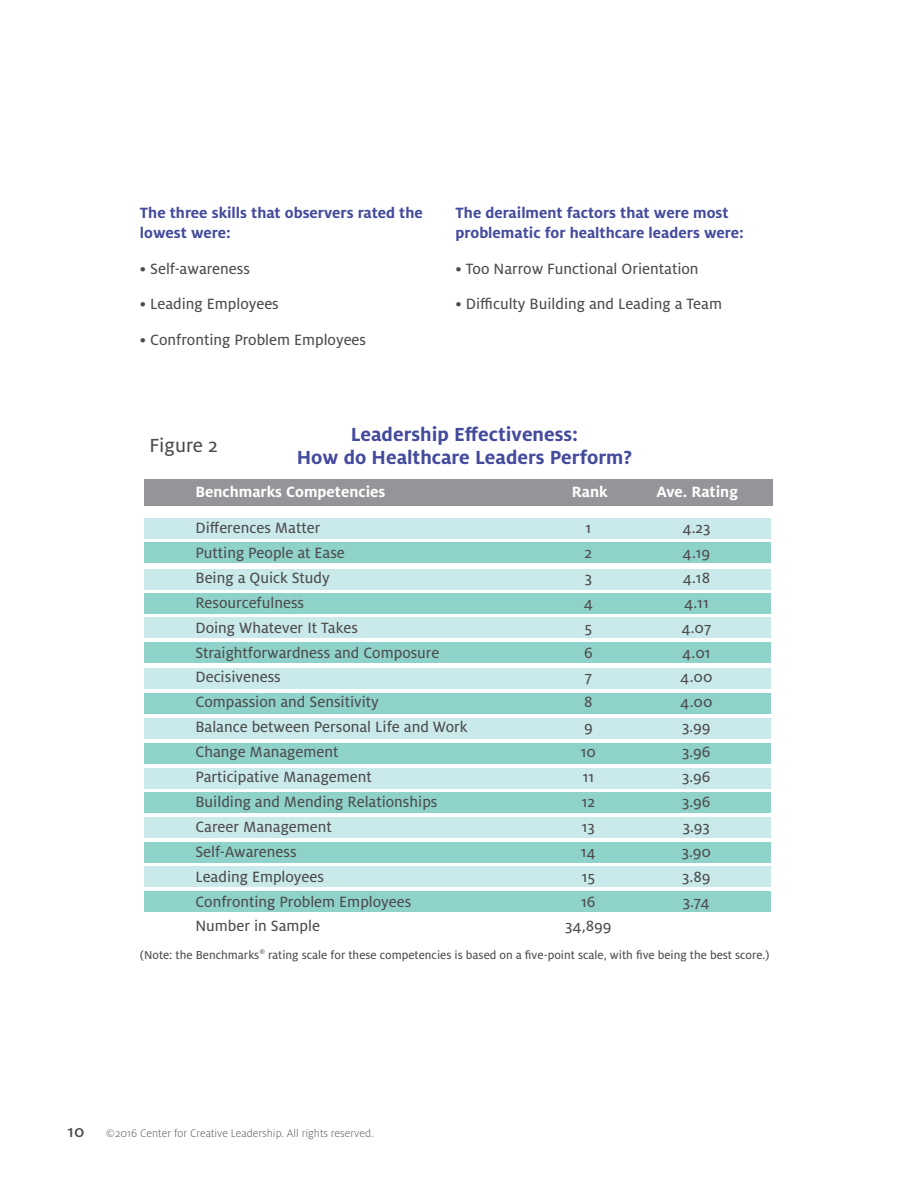
<style>
.page{position:relative;width:918px;height:1188px;background:#fff}
.page>*{position:absolute;margin:0;border:0;box-sizing:border-box;transform-origin:0 0}
.t1{font:700 21px/22.5px "Milo Pro";color:#444b9c;text-align:center}
.t2{font:21px "Milo Pro Text";color:#4d4d4f}
.t3{font:16.5px "Milo Pro Text";color:#4d4d4f}
.t4{font:700 16.5px/19.5px "Milo Pro";color:#444b9c}
.t5{font:700 16.5px "Milo Pro";color:#fff}
.t6{font:12.75px "Milo Pro Text";color:#4d4d4f}
.t7{font:300 12px "Milo Pro";color:#5e6367}
.s1{font-weight:500;font-size:18px;color:#4d4d4f}
</style>
<div class="page">
<div style="left:144px;top:479px;width:629px;height:27px;background:#939598"></div>
<div style="left:144px;top:518px;width:627px;height:20px;background:#c9e9eb"></div>
<div style="left:144px;top:569px;width:627px;height:20px;background:#c9e9eb"></div>
<div style="left:144px;top:617px;width:627px;height:21px;background:#c9e9eb"></div>
<div style="left:144px;top:669px;width:627px;height:20px;background:#c9e9eb"></div>
<div style="left:144px;top:718px;width:627px;height:21px;background:#c9e9eb"></div>
<div style="left:144px;top:768px;width:627px;height:20px;background:#c9e9eb"></div>
<div style="left:144px;top:817px;width:627px;height:21px;background:#c9e9eb"></div>
<div style="left:144px;top:867px;width:627px;height:20px;background:#c9e9eb"></div>
<div style="left:144px;top:542px;width:627px;height:21px;background:#8fd2ca"></div>
<div style="left:144px;top:593px;width:627px;height:21px;background:#8fd2ca"></div>
<div style="left:144px;top:642px;width:627px;height:20px;background:#8fd2ca"></div>
<div style="left:144px;top:693px;width:627px;height:21px;background:#8fd2ca"></div>
<div style="left:144px;top:743px;width:627px;height:20px;background:#8fd2ca"></div>
<div style="left:144px;top:792px;width:627px;height:21px;background:#8fd2ca"></div>
<div style="left:144px;top:842px;width:627px;height:20px;background:#8fd2ca"></div>
<div style="left:144px;top:891px;width:627px;height:21px;background:#8fd2ca"></div>
<p class="t4" style="left:140px;top:203px;width:284px">The three skills that observers rated the lowest were:</p>
<p class="t3" style="left:140px;top:259px;width:111px">• Self-awareness</p>
<p class="t3" style="left:140px;top:295px;width:140px">• Leading Employees</p>
<p class="t3" style="left:140px;top:331px;width:228px">• Confronting Problem Employees</p>
<p class="t4" style="left:456px;top:203px;width:290px">The derailment factors that were most problematic for healthcare leaders were:</p>
<p class="t3" style="left:456px;top:259px;width:244px">• Too Narrow Functional Orientation</p>
<p class="t3" style="left:456px;top:295px;width:268px">• Difficulty Building and Leading a Team</p>
<p class="t2" style="left:150px;top:434px;width:70px">Figure 2</p>
<p class="t1" style="left:297px;top:423px;width:337px">Leadership Effectiveness:<br>How do Healthcare Leaders Perform?</p>
<p class="t5" style="left:195px;top:483px;width:191px">Benchmarks Competencies</p>
<p class="t5" style="left:572px;top:483px;width:37px">Rank</p>
<p class="t5" style="left:656px;top:483px;width:83px">Ave. Rating</p>
<p class="t3" style="left:195px;top:519px;width:126px">Differences Matter</p>
<p class="t3" style="left:586px;top:519px;width:7px">1</p>
<p class="t3" style="left:682px;top:519px;width:30px">4.23</p>
<p class="t3" style="left:195px;top:544px;width:151px">Putting People at Ease</p>
<p class="t3" style="left:585px;top:544px;width:9px">2</p>
<p class="t3" style="left:683px;top:544px;width:29px">4.19</p>
<p class="t3" style="left:195px;top:569px;width:136px">Being a Quick Study</p>
<p class="t3" style="left:585px;top:569px;width:9px">3</p>
<p class="t3" style="left:683px;top:569px;width:29px">4.18</p>
<p class="t3" style="left:195px;top:594px;width:110px">Resourcefulness</p>
<p class="t3" style="left:584px;top:594px;width:11px">4</p>
<p class="t3" style="left:684px;top:594px;width:26px">4.11</p>
<p class="t3" style="left:195px;top:618px;width:164px">Doing Whatever It Takes</p>
<p class="t3" style="left:585px;top:618px;width:9px">5</p>
<p class="t3" style="left:681px;top:618px;width:31px">4.07</p>
<p class="t3" style="left:195px;top:643px;width:245px">Straightforwardness and Composure</p>
<p class="t3" style="left:584px;top:643px;width:10px">6</p>
<p class="t3" style="left:682px;top:643px;width:30px">4.01</p>
<p class="t3" style="left:195px;top:668px;width:87px">Decisiveness</p>
<p class="t3" style="left:585px;top:668px;width:9px">7</p>
<p class="t3" style="left:680px;top:668px;width:34px">4.00</p>
<p class="t3" style="left:195px;top:693px;width:185px">Compassion and Sensitivity</p>
<p class="t3" style="left:584px;top:693px;width:10px">8</p>
<p class="t3" style="left:680px;top:693px;width:34px">4.00</p>
<p class="t3" style="left:195px;top:718px;width:274px">Balance between Personal Life and Work</p>
<p class="t3" style="left:584px;top:718px;width:10px">9</p>
<p class="t3" style="left:682px;top:718px;width:30px">3.99</p>
<p class="t3" style="left:195px;top:743px;width:145px">Change Management</p>
<p class="t3" style="left:581px;top:743px;width:17px">10</p>
<p class="t3" style="left:682px;top:743px;width:30px">3.96</p>
<p class="t3" style="left:195px;top:768px;width:178px">Participative Management</p>
<p class="t3" style="left:583px;top:768px;width:13px">11</p>
<p class="t3" style="left:682px;top:768px;width:30px">3.96</p>
<p class="t3" style="left:195px;top:793px;width:244px">Building and Mending Relationships</p>
<p class="t3" style="left:582px;top:793px;width:15px">12</p>
<p class="t3" style="left:682px;top:793px;width:30px">3.96</p>
<p class="t3" style="left:195px;top:818px;width:138px">Career Management</p>
<p class="t3" style="left:582px;top:818px;width:15px">13</p>
<p class="t3" style="left:683px;top:818px;width:29px">3.93</p>
<p class="t3" style="left:195px;top:843px;width:103px">Self-Awareness</p>
<p class="t3" style="left:581px;top:843px;width:16px">14</p>
<p class="t3" style="left:682px;top:843px;width:31px">3.90</p>
<p class="t3" style="left:195px;top:867px;width:130px">Leading Employees</p>
<p class="t3" style="left:582px;top:867px;width:15px">15</p>
<p class="t3" style="left:682px;top:867px;width:30px">3.89</p>
<p class="t3" style="left:195px;top:892px;width:217px">Confronting Problem Employees</p>
<p class="t3" style="left:581px;top:892px;width:16px">16</p>
<p class="t3" style="left:683px;top:892px;width:29px">3.74</p>
<p class="t3" style="left:195px;top:917px;width:126px">Number in Sample</p>
<p class="t3" style="left:565px;top:917px;width:48px">34,899</p>
<p class="t6" style="left:140px;top:947px;width:631px">(Note: the Benchmarks<sup>®</sup> rating scale for these competencies is based on a five-point scale, with five being the best score.)</p>
<p class="t7" style="left:68px;top:1127px;width:308px"><span class="s1">10</span> ©2016 Center for Creative Leadership. All rights reserved.</p>
</div>
